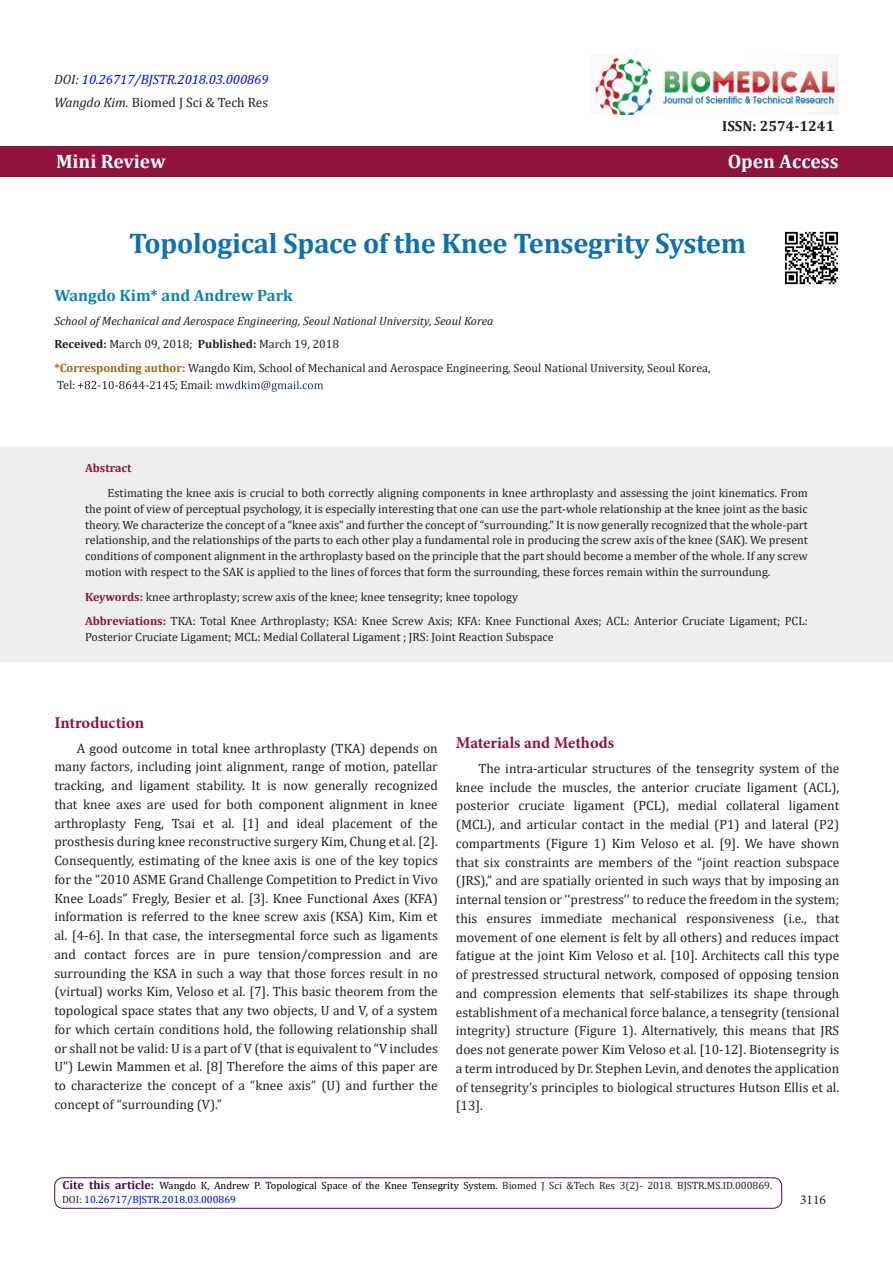
<style>
.page{position:relative;width:893px;height:1263px;background:#fff}
.page>*{position:absolute;margin:0;border:0;box-sizing:border-box;transform-origin:0 0}
.t1{font:700 28.5px "Cambria";letter-spacing:-.01em;color:#0971b5}
.t2{font:700 19.5px "Cambria";color:#fff}
.t3{font:700 16.5px "Minion Pro";color:#8f133a}
.t4{font:700 16.5px "Cambria";color:#0983b5}
.t5{font:700 14.7px "Cambria";color:#231f20}
.t6{font:13.5px/18.8px "Cambria";color:#231f20;text-align:justify}
.t7{font:italic 13.5px "Cambria";color:#00f}
.t8{font:13.5px "Minion Pro";color:#231f20}
.t9{font:12px/15.8px "Cambria";color:#231f20;text-align:justify}
.t10{font:italic 12px "Cambria";color:#231f20}
.t11{font:700 12px "Cambria";color:#8f133a}
.t12{font:10.5px/14.4px "Cambria";color:#000}
.s1{color:#231f20}
.s2{font-style:italic}
.s3{font-weight:700}
.s4{font-weight:700;color:#996515}
.s5{font-weight:700;color:#8f133a}
.s6{font-weight:700;font-size:12px;color:#480a4b}
.s7{color:#00f}
</style>
<div class="page">
<svg style="left:78px;top:381px;width:97px;height:8px"></svg>
<svg style="left:216px;top:381px;width:107px;height:11px"></svg>
<img style="left:594px;top:54px;width:244px;height:60px">
<div style="left:54px;top:1177px;width:728px;height:32px;border:1px solid #480a4b;border-radius:8px"></div>
<div style="left:0;top:146px;width:893px;height:31px;background:#8f133a"></div>
<div style="left:0;top:447px;width:893px;height:215px;background:#edefed"></div>
<img style="left:785px;top:231px;width:53px;height:54px">
<p class="t7" style="left:54px;top:70px;width:216px"><span class="s1">DOI:</span> 10.26717/BJSTR.2018.03.000869</p>
<p class="t6" style="left:54px;top:93px;width:216px"><span class="s2">Wangdo Kim.</span> Biomed J Sci &amp; Tech Res</p>
<p class="t5" style="left:722px;top:116px;width:114px">ISSN: 2574-1241</p>
<p class="t2" style="left:56px;top:147px;width:111px">Mini Review</p>
<p class="t2" style="left:728px;top:147px;width:112px">Open Access</p>
<p class="t1" style="left:129px;top:223px;width:619px">Topological Space of the Knee Tensegrity System</p>
<p class="t4" style="left:54px;top:284px;width:240px">Wangdo Kim* and Andrew Park</p>
<p class="t10" style="left:54px;top:312px;width:441px">School of Mechanical and Aerospace Engineering, Seoul National University, Seoul Korea</p>
<p class="t9" style="left:54px;top:336px;width:286px"><span class="s3">Received:</span> March 09, 2018; <span class="s3">Published:</span> March 19, 2018</p>
<p class="t9" style="left:54px;top:360px;width:658px"><span class="s4">*Corresponding author:</span> Wangdo Kim, School of Mechanical and Aerospace Engineering, Seoul National University, Seoul Korea,</p>
<p class="t9" style="left:57px;top:377px;width:20px">Tel:</p>
<p class="t9" style="left:175px;top:377px;width:40px">; Email:</p>
<p class="t11" style="left:85px;top:460px;width:48px">Abstract</p>
<p class="t9" style="left:85px;top:485px;width:724px;text-indent:22px">Estimating the knee axis is crucial to both correctly aligning components in knee arthroplasty and assessing the joint kinematics. From the point of view of perceptual psychology, it is especially interesting that one can use the part-whole relationship at the knee joint as the basic theory. We characterize the concept of a “knee axis” and further the concept of “surrounding.” It is now generally recognized that the whole-part relationship, and the relationships of the parts to each other play a fundamental role in producing the screw axis of the knee (SAK). We present conditions of component alignment in the arthroplasty based on the principle that the part should become a member of the whole. If any screw motion with respect to the SAK is applied to the lines of forces that form the surrounding, these forces remain within the surroundung.</p>
<p class="t9" style="left:85px;top:589px;width:434px"><span class="s5">Keywords:</span> knee arthroplasty; screw axis of the knee; knee tensegrity; knee topology</p>
<p class="t9" style="left:85px;top:613px;width:724px"><span class="s5">Abbreviations:</span> TKA: Total Knee Arthroplasty; KSA: Knee Screw Axis; KFA: Knee Functional Axes; ACL: Anterior Cruciate Ligament; PCL:<br>Posterior Cruciate Ligament; MCL: Medial Collateral Ligament ; JRS: Joint Reaction Subspace</p>
<p class="t3" style="left:54px;top:711px;width:91px">Introduction</p>
<p class="t6" style="left:54px;top:739px;width:385px;text-indent:22px">A good outcome in total knee arthroplasty (TKA) depends on many factors, including joint alignment, range of motion, patellar tracking, and ligament stability. It is now generally recognized that knee axes are used for both component alignment in knee arthroplasty Feng, Tsai et al. [1] and ideal placement of the prosthesis during knee reconstructive surgery Kim, Chung et al. [2].<br>Consequently, estimating of the knee axis is one of the key topics for the “2010 ASME Grand Challenge Competition to Predict in Vivo Knee Loads” Fregly, Besier et al. [3]. Knee Functional Axes (KFA) information is referred to the knee screw axis (KSA) Kim, Kim et al. [4-6]. In that case, the intersegmental force such as ligaments and contact forces are in pure tension/compression and are surrounding the KSA in such a way that those forces result in no (virtual) works Kim, Veloso et al. [7]. This basic theorem from the topological space states that any two objects, U and V, of a system for which certain conditions hold, the following relationship shall or shall not be valid: U is a part of V (that is equivalent to “V includes U”) Lewin Mammen et al. [8] Therefore the aims of this paper are to characterize the concept of a “knee axis” (U) and further the concept of “surrounding (V).”</p>
<p class="t3" style="left:456px;top:731px;width:160px">Materials and Methods</p>
<p class="t6" style="left:456px;top:759px;width:385px;text-indent:22px">The intra-articular structures of the tensegrity system of the knee include the muscles, the anterior cruciate ligament (ACL), posterior cruciate ligament (PCL), medial collateral ligament (MCL), and articular contact in the medial (P1) and lateral (P2) compartments (Figure 1) Kim Veloso et al. [9]. We have shown that six constraints are members of the “joint reaction subspace (JRS),” and are spatially oriented in such ways that by imposing an internal tension or ‘‘prestress’’ to reduce the freedom in the system; this ensures immediate mechanical responsiveness (i.e., that movement of one element is felt by all others) and reduces impact fatigue at the joint Kim Veloso et al. [10]. Architects call this type of prestressed structural network, composed of opposing tension and compression elements that self-stabilizes its shape through establishment of a mechanical force balance, a tensegrity (tensional integrity) structure (Figure 1). Alternatively, this means that JRS does not generate power Kim Veloso et al. [10-12]. Biotensegrity is a term introduced by Dr. Stephen Levin, and denotes the application of tensegrity’s principles to biological structures Hutson Ellis et al. [13].</p>
<p class="t12" style="left:62px;top:1178px;width:712px"><span class="s6">Cite this article:</span> Wangdo K, Andrew P. Topological Space of the Knee Tensegrity System. <span class="s1">Biomed J Sci &amp;Tech Res 3(2)- 2018. BJSTR.MS.ID.000869.<br>DOI:</span> <span class="s7">10.26717/BJSTR.2018.03.000869</span></p>
<p class="t8" style="left:800px;top:1191px;width:27px">3116</p>
</div>
